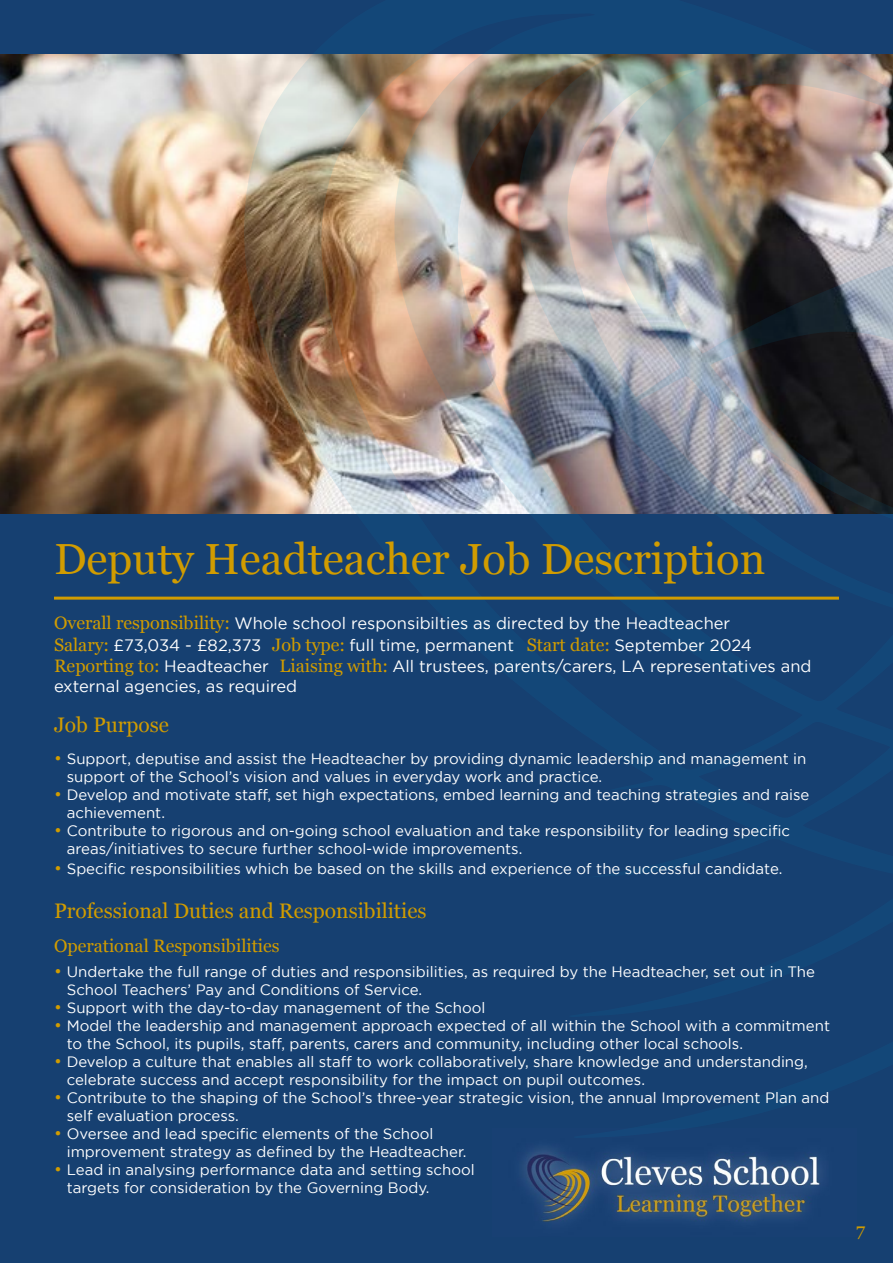
<style>
.page{position:relative;width:893px;height:1263px;background:#164071}
.page>*{position:absolute;margin:0;border:0;box-sizing:border-box;transform-origin:0 0}
.t1{font:43.5px "Georgia";color:#d19c00}
.t2{font:21px "Georgia";color:#d19c00}
.t3{font:18px "Georgia";color:#d19c00}
.t4{font:16.5px/21.6px "Gotham";color:#fff}
.t5{font:15px/18px "Gotham";color:#fff}
.s1{font-family:"Georgia";font-size:18px;color:#d19c00}
.s2{font-size:16.5px;color:#d19c00}
</style>
<div class="page">
<img style="left:520px;top:1146px;width:305px;height:77px">
<img style="left:0;top:54px;width:240px;height:459px">
<img style="left:240px;top:54px;width:653px;height:543px">
<hr style="left:54px;top:597px;width:785px;height:3px;background:#d19c00">
<h1 class="t1" style="left:54px;top:527px;width:713px">Deputy Headteacher Job Description</h1>
<p class="t4" style="left:54px;top:612px;width:759px"><span class="s1">Overall responsibility:</span> Whole school responsibilties as directed by the Headteacher<br><span class="s1">Salary:</span> £73,034 - £82,373 <span class="s1">Job type:</span> full time, permanent <span class="s1">Start date:</span> September 2024<br><span class="s1">Reporting to:</span> Headteacher <span class="s1">Liaising with:</span> All trustees, parents/carers, LA representatives and</p>
<p class="t4" style="left:54px;top:675px;width:245px">external agencies, as required</p>
<h2 class="t2" style="left:54px;top:709px;width:117px">Job Purpose</h2>
<p class="t5" style="left:67px;top:750px;width:741px;text-indent:-13px"><span class="s2">•</span> Support, deputise and assist the Headteacher by providing dynamic leadership and management in support of the School’s vision and values in everyday work and practice.</p>
<p class="t5" style="left:67px;top:786px;width:744px;text-indent:-13px"><span class="s2">•</span> Develop and motivate staff, set high expectations, embed learning and teaching strategies and raise achievement.</p>
<p class="t5" style="left:67px;top:822px;width:725px;text-indent:-13px"><span class="s2">•</span> Contribute to rigorous and on-going school evaluation and take responsibility for leading specific areas/initiatives to secure further school-wide improvements.</p>
<p class="t5" style="left:54px;top:859px;width:730px"><span class="s2">•</span> Specific responsibilities which be based on the skills and experience of the successful candidate.</p>
<h2 class="t2" style="left:54px;top:895px;width:374px">Professional Duties and Responsibilities</h2>
<p class="t3" style="left:54px;top:933px;width:227px">Operational Responsibilities</p>
<p class="t5" style="left:67px;top:962px;width:750px;text-indent:-13px"><span class="s2">•</span> Undertake the full range of duties and responsibilities, as required by the Headteacher, set out in The<br>School Teachers’ Pay and Conditions of Service.</p>
<p class="t5" style="left:54px;top:998px;width:433px"><span class="s2">•</span> Support with the day-to-day management of the School</p>
<p class="t5" style="left:67px;top:1016px;width:765px;text-indent:-13px"><span class="s2">•</span> Model the leadership and management approach expected of all within the School with a commitment to the School, its pupils, staff, parents, carers and community, including other local schools.</p>
<p class="t5" style="left:67px;top:1052px;width:742px;text-indent:-13px"><span class="s2">•</span> Develop a culture that enables all staff to work collaboratively, share knowledge and understanding, celebrate success and accept responsibility for the impact on pupil outcomes.</p>
<p class="t5" style="left:67px;top:1088px;width:764px;text-indent:-13px"><span class="s2">•</span> Contribute to the shaping of the School’s three-year strategic vision, the annual Improvement Plan and self evaluation process.</p>
<p class="t5" style="left:67px;top:1124px;width:401px;text-indent:-13px"><span class="s2">•</span> Oversee and lead specific elements of the School improvement strategy as defined by the Headteacher.</p>
<p class="t5" style="left:67px;top:1160px;width:409px;text-indent:-13px"><span class="s2">•</span> Lead in analysing performance data and setting school targets for consideration by the Governing Body.</p>
<p class="t3" style="left:856px;top:1217px;width:11px">7</p>
</div>
